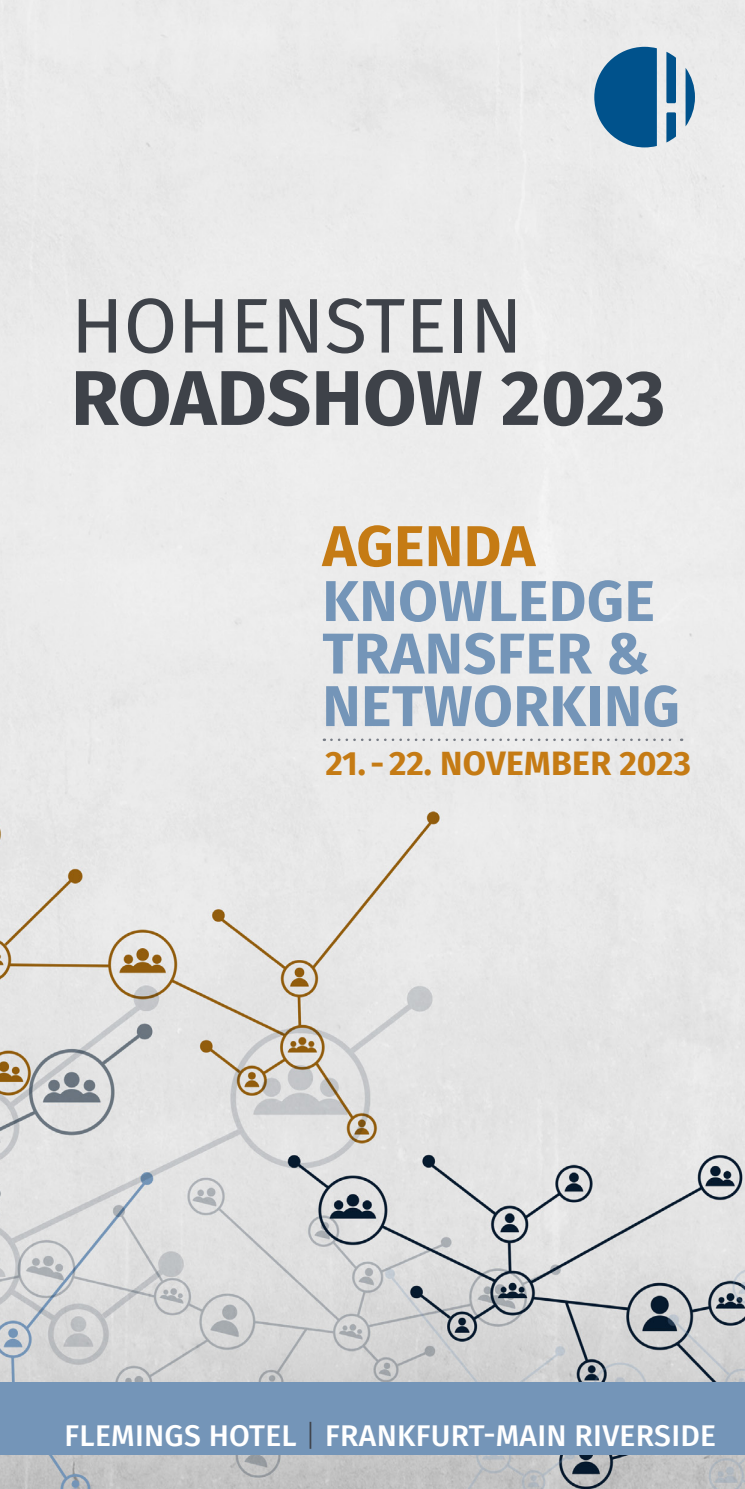
<style>
.page{position:relative;width:745px;height:1489px;background:#fff}
.page>*{position:absolute;margin:0;border:0;box-sizing:border-box;transform-origin:0 0}
.t1{font:700 77.5px/72.2px "Fira Sans";color:#3e4249}
.t2{font:700 57.5px "Fira Sans";letter-spacing:.01em;color:#7495b8}
.t3{font:700 57.5px "Fira Sans";letter-spacing:.01em;color:#c57b14}
.t4{font:700 33.75px "Fira Sans";letter-spacing:.01em;color:#c57b14}
.t5{font:500 30px "Fira Sans";letter-spacing:.01em;color:#fff}
.s1{font-weight:400}
.s2{font-weight:300;color:#3e4249}
</style>
<div class="page">
<img style="left:0;top:0;width:744px;height:1488px">
<svg style="left:594px;top:47px;width:62px;height:100px;background:#296c9c"></svg>
<svg style="left:685px;top:68px;width:9px;height:58px"></svg>
<svg style="left:666px;top:52px;width:9px;height:51px"></svg>
<svg style="left:666px;top:112px;width:9px;height:30px"></svg>
<svg style="left:331px;top:738px;width:350px;height:3px"></svg>
<div style="left:0;top:1382px;width:744px;height:72px;background:#7495b8"></div>
<p class="t1" style="left:71px;top:284px;width:595px"><span class="s1">HOHENSTEIN<br></span>ROADSHOW 2023</p>
<p class="t3" style="left:322px;top:497px;width:214px">AGENDA</p>
<p class="t2" style="left:322px;top:552px;width:334px">KNOWLEDGE</p>
<p class="t2" style="left:322px;top:605px;width:328px">TRANSFER &amp;</p>
<p class="t2" style="left:322px;top:657px;width:358px">NETWORKING</p>
<p class="t4" style="left:325px;top:734px;width:367px">21. - 22. NOVEMBER 2023</p>
<p class="t5" style="left:64px;top:1411px;width:652px">FLEMINGS HOTEL <span class="s2">|</span> FRANKFURT-MAIN RIVERSIDE</p>
</div>
